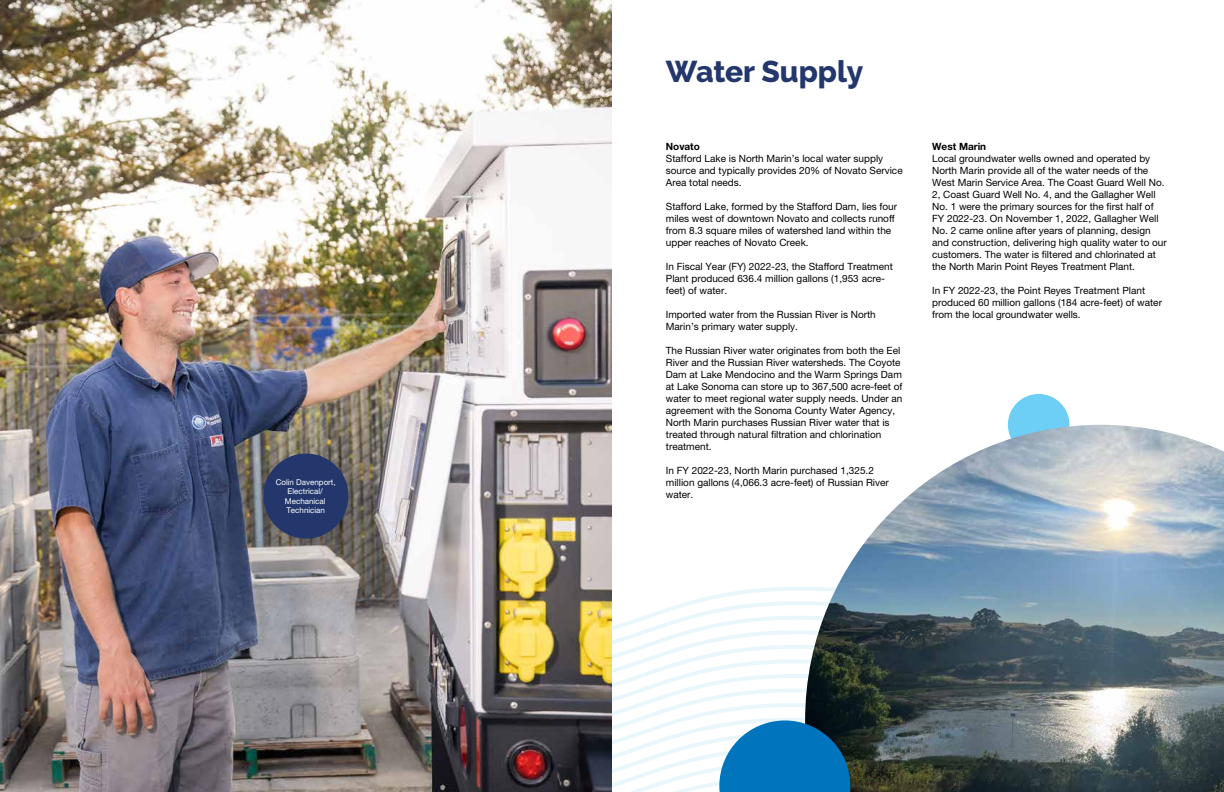
<style>
.page{position:relative;width:1224px;height:792px;background:#fff}
.page>*{position:absolute;margin:0;border:0;box-sizing:border-box;transform-origin:0 0}
.t1{font:800 30px "Raleway";color:#23376d}
.t2{font:10px/12px "Helvetica Neue LT Pro";color:#000}
.t3{font:700 10px "Helvetica Neue LT Pro";color:#000}
.t4{font:8px/9.6px "Helvetica Neue LT Pro";color:#fff;text-align:center}
</style>
<div class="page">
<svg style="left:630px;top:606px;width:175px;height:15px"></svg>
<svg style="left:612px;top:635px;width:193px;height:15px"></svg>
<svg style="left:612px;top:664px;width:193px;height:15px"></svg>
<svg style="left:612px;top:679px;width:193px;height:15px"></svg>
<svg style="left:612px;top:694px;width:193px;height:14px"></svg>
<svg style="left:612px;top:708px;width:193px;height:12px"></svg>
<div style="left:1008px;top:394px;width:62px;height:62px;background:#6dcff6;border-radius:50%"></div>
<img style="left:0;top:0;width:612px;height:792px">
<div style="left:263px;top:454px;width:86px;height:85px;background:#23376d;border-radius:50%"></div>
<img style="left:805px;top:425px;width:419px;height:295px">
<img style="left:200px;top:720px;width:1024px;height:72px">
<p class="t4" style="left:276px;top:477px;width:62px">Colin Davenport,<br>Electrical/<br>Mechanical<br>Technician</p>
<h1 class="t1" style="left:666px;top:54px;width:199px">Water Supply</h1>
<p class="t3" style="left:666px;top:140px;width:36px">Novato</p>
<p class="t2" style="left:666px;top:152px;width:238px">Stafford Lake is North Marin’s local water supply source and typically provides 20% of Novato Service<br>Area total needs.</p>
<p class="t2" style="left:666px;top:200px;width:233px">Stafford Lake, formed by the Stafford Dam, lies four miles west of downtown Novato and collects runoff from 8.3 square miles of watershed land within the upper reaches of Novato Creek.</p>
<p class="t2" style="left:666px;top:260px;width:229px">In Fiscal Year (FY) 2022-23, the Stafford Treatment<br>Plant produced 636.4 million gallons (1,953 acre&shy;feet) of water.</p>
<p class="t2" style="left:666px;top:308px;width:212px">Imported water from the Russian River is North<br>Marin’s primary water supply.</p>
<p class="t2" style="left:666px;top:344px;width:238px">The Russian River water originates from both the Eel River and the Russian River watersheds. The Coyote Dam at Lake Mendocino and the Warm Springs Dam at Lake Sonoma can store up to 367,500 acre-feet of water to meet regional water supply needs. Under an agreement with the Sonoma County Water Agency, North Marin purchases Russian River water that is treated through natural filtration and chlorination treatment.</p>
<p class="t2" style="left:666px;top:464px;width:224px">In FY 2022-23, North Marin purchased 1,325.2 million gallons (4,066.3 acre-feet) of Russian River water.</p>
<p class="t3" style="left:932px;top:140px;width:56px">West Marin</p>
<p class="t2" style="left:932px;top:152px;width:236px">Local groundwater wells owned and operated by North Marin provide all of the water needs of the West Marin Service Area. The Coast Guard Well No.<br>2, Coast Guard Well No. 4, and the Gallagher Well No. 1 were the primary sources for the first half of FY 2022-23. On November 1, 2022, Gallagher Well No. 2 came online after years of planning, design and construction, delivering high quality water to our customers. The water is filtered and chlorinated at the North Marin Point Reyes Treatment Plant.</p>
<p class="t2" style="left:932px;top:284px;width:231px">In FY 2022-23, the Point Reyes Treatment Plant produced 60 million gallons (184 acre-feet) of water from the local groundwater wells.</p>
</div>
